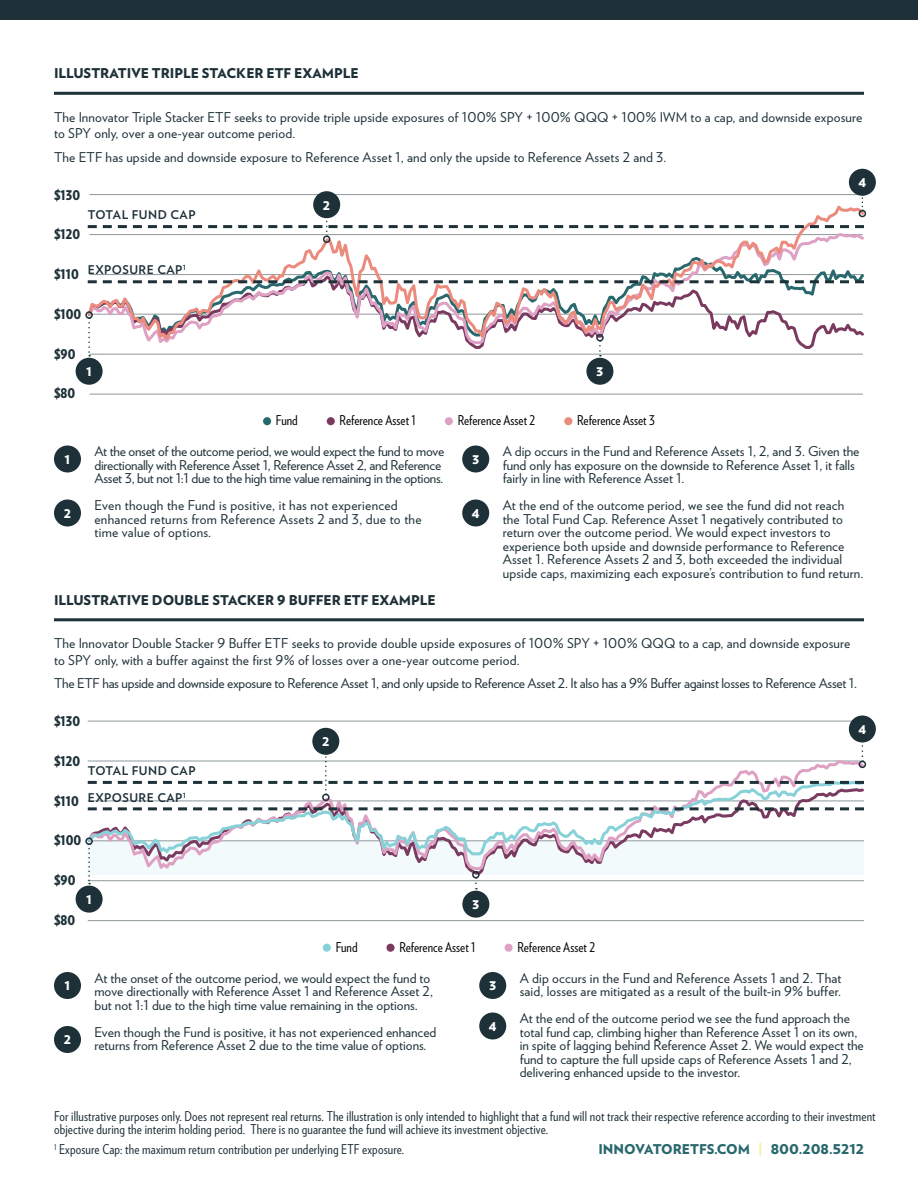
<style>
.page{position:relative;width:918px;height:1188px;background:#fff}
.page>*{position:absolute;margin:0;border:0;box-sizing:border-box;transform-origin:0 0}
.t1{font:13.5px/13.5px "Verlag";color:#1e3138}
.t2{font:13.5px/13.5px "Verlag Condensed";letter-spacing:.01em;color:#1e3138}
.t3{font:13.5px/13.5px "Verlag";letter-spacing:-.02em;color:#1e3138}
.t4{font:13.5px/13.5px "Verlag";letter-spacing:.02em;color:#1e3138}
.t5{font:13.5px "Verlag Condensed";color:#000}
.t6{font:900 13.5px "Verlag";color:#1e3138}
.t7{font:900 13.5px "Verlag Condensed";color:#1e3138}
.t8{font:900 13.5px "Verlag";color:#29686d}
.t9{font:700 12px "Verlag";letter-spacing:.04em;color:#1e3138}
.t10{font:900 12px "Verlag";color:#fff}
.s1{color:#f0ee91}
</style>
<div class="page">
<div style="left:0;top:0;width:918px;height:20px;background:#1e3138"></div>
<hr style="left:54px;top:92px;width:810px;height:3px;background:#1e3138">
<hr style="left:54px;top:618px;width:810px;height:3px;background:#1e3138">
<div style="left:54px;top:446px;width:27px;height:26px;background:#1e3138;border-radius:50%"></div>
<div style="left:462px;top:446px;width:27px;height:26px;background:#1e3138;border-radius:50%"></div>
<div style="left:54px;top:500px;width:27px;height:26px;background:#1e3138;border-radius:50%"></div>
<div style="left:462px;top:500px;width:27px;height:26px;background:#1e3138;border-radius:50%"></div>
<div style="left:54px;top:972px;width:27px;height:27px;background:#1e3138;border-radius:50%"></div>
<div style="left:54px;top:1026px;width:27px;height:27px;background:#1e3138;border-radius:50%"></div>
<div style="left:479px;top:972px;width:27px;height:27px;background:#1e3138;border-radius:50%"></div>
<div style="left:479px;top:1012px;width:27px;height:28px;background:#1e3138;border-radius:50%"></div>
<div style="left:263px;top:417px;width:8px;height:8px;background:#29686d;border-radius:50%"></div>
<div style="left:327px;top:417px;width:8px;height:8px;background:#7a3a60;border-radius:50%"></div>
<div style="left:445px;top:417px;width:8px;height:8px;background:#dea1c4;border-radius:50%"></div>
<div style="left:564px;top:417px;width:8px;height:8px;background:#eb8b7d;border-radius:50%"></div>
<div style="left:323px;top:944px;width:8px;height:8px;background:#87d1d8;border-radius:50%"></div>
<div style="left:386px;top:944px;width:9px;height:8px;background:#7a3a60;border-radius:50%"></div>
<div style="left:505px;top:944px;width:8px;height:8px;background:#dea1c4;border-radius:50%"></div>
<hr style="left:90px;top:394px;width:773px;height:1px;background:#8f989c">
<hr style="left:90px;top:354px;width:773px;height:1px;background:#8f989c">
<svg style="left:87px;top:210px;width:780px;height:135px"></svg>
<svg style="left:88px;top:280px;width:776px;height:3px"></svg>
<div style="left:76px;top:358px;width:27px;height:27px;background:#1e3138;border-radius:50%"></div>
<svg style="left:88px;top:319px;width:2px;height:38px"></svg>
<div style="left:85px;top:311px;width:8px;height:8px;border:2px solid #1e3138;border-radius:50%"></div>
<div style="left:586px;top:358px;width:27px;height:27px;background:#1e3138;border-radius:50%"></div>
<svg style="left:599px;top:341px;width:2px;height:16px"></svg>
<div style="left:596px;top:334px;width:8px;height:7px;border:2px solid #1e3138;border-radius:50%"></div>
<svg style="left:313px;top:191px;width:27px;height:27px"></svg>
<div style="left:323px;top:236px;width:7px;height:7px;border:2px solid #1e3138;border-radius:50%"></div>
<div style="left:849px;top:169px;width:27px;height:27px;background:#1e3138;border-radius:50%"></div>
<svg style="left:88px;top:194px;width:776px;height:43px"></svg>
<div style="left:859px;top:210px;width:7px;height:7px;border:2px solid #1e3138;border-radius:50%"></div>
<hr style="left:88px;top:920px;width:776px;height:1px;background:#8f989c">
<hr style="left:88px;top:880px;width:776px;height:1px;background:#8f989c">
<hr style="left:88px;top:721px;width:776px;height:1px;background:#8f989c">
<svg style="left:87px;top:874px;width:777px;height:3px"></svg>
<div style="left:87px;top:760px;width:780px;height:114px;background:#f3fafb"></div>
<svg style="left:86px;top:779px;width:780px;height:79px"></svg>
<svg style="left:88px;top:807px;width:776px;height:3px"></svg>
<div style="left:76px;top:886px;width:27px;height:27px;background:#1e3138;border-radius:50%"></div>
<svg style="left:88px;top:845px;width:2px;height:39px"></svg>
<div style="left:85px;top:837px;width:8px;height:8px;border:2px solid #1e3138;border-radius:50%"></div>
<div style="left:462px;top:891px;width:27px;height:27px;background:#1e3138;border-radius:50%"></div>
<svg style="left:475px;top:878px;width:2px;height:11px"></svg>
<div style="left:472px;top:871px;width:8px;height:7px;border:2px solid #1e3138;border-radius:50%"></div>
<div style="left:312px;top:728px;width:27px;height:27px;background:#1e3138;border-radius:50%"></div>
<div style="left:322px;top:794px;width:8px;height:7px;border:2px solid #1e3138;border-radius:50%"></div>
<div style="left:849px;top:716px;width:27px;height:26px;background:#1e3138;border-radius:50%"></div>
<svg style="left:88px;top:741px;width:776px;height:54px"></svg>
<div style="left:859px;top:761px;width:7px;height:7px;border:2px solid #1e3138;border-radius:50%"></div>
<p class="t6" style="left:54px;top:62px;width:306px">ILLUSTRATIVE TRIPLE STACKER ETF EXAMPLE</p>
<p class="t1" style="left:54px;top:108px;width:810px;line-height:16.5px">The Innovator Triple Stacker ETF seeks to provide triple upside exposures of 100% SPY + 100% QQQ + 100% IWM to a cap, and downside exposure to SPY only, over a one-year outcome period.</p>
<p class="t1" style="left:54px;top:149px;width:614px">The ETF has upside and downside exposure to Reference Asset 1, and only the upside to Reference Assets 2 and 3.</p>
<p class="t7" style="left:54px;top:184px;width:28px">$130</p>
<p class="t7" style="left:54px;top:224px;width:28px">$120</p>
<p class="t7" style="left:54px;top:264px;width:26px">$110</p>
<p class="t7" style="left:54px;top:303px;width:29px">$100</p>
<p class="t7" style="left:54px;top:343px;width:23px">$90</p>
<p class="t7" style="left:54px;top:383px;width:23px">$80</p>
<p class="t10" style="left:323px;top:195px;width:9px">2</p>
<p class="t9" style="left:88px;top:205px;width:109px">TOTAL FUND CAP</p>
<p class="t9" style="left:88px;top:261px;width:100px">EXPOSURE CAP<sup>1</sup></p>
<p class="t10" style="left:86px;top:362px;width:7px">1</p>
<p class="t10" style="left:596px;top:362px;width:9px">3</p>
<p class="t5" style="left:276px;top:411px;width:23px">Fund</p>
<p class="t5" style="left:340px;top:411px;width:78px">Reference Asset 1</p>
<p class="t5" style="left:458px;top:411px;width:79px">Reference Asset 2</p>
<p class="t5" style="left:577px;top:411px;width:79px">Reference Asset 3</p>
<p class="t10" style="left:858px;top:173px;width:9px">4</p>
<p class="t10" style="left:65px;top:450px;width:7px">1</p>
<p class="t3" style="left:94px;top:444px;width:351px">At the onset of the outcome period, we would expect the fund to move directionally with Reference Asset 1, Reference Asset 2, and Reference<br>Asset 3, but not 1:1 due to the high time value remaining in the options.</p>
<p class="t10" style="left:472px;top:450px;width:9px">3</p>
<p class="t1" style="left:503px;top:444px;width:358px">A dip occurs in the Fund and Reference Assets 1, 2, and 3. Given the fund only has exposure on the downside to Reference Asset 1, it falls fairly in line with Reference Asset 1.</p>
<p class="t10" style="left:64px;top:504px;width:9px">2</p>
<p class="t4" style="left:94px;top:498px;width:329px">Even though the Fund is positive, it has not experienced enhanced returns from Reference Assets 2 and 3, due to the time value of options.</p>
<p class="t10" style="left:472px;top:504px;width:9px">4</p>
<p class="t1" style="left:503px;top:498px;width:362px">At the end of the outcome period, we see the fund did not reach the Total Fund Cap. Reference Asset 1 negatively contributed to return over the outcome period. We would expect investors to experience both upside and downside performance to Reference Asset 1. Reference Assets 2 and 3, both exceeded the individual upside caps, maximizing each exposure’s contribution to fund return.</p>
<p class="t6" style="left:54px;top:589px;width:383px">ILLUSTRATIVE DOUBLE STACKER 9 BUFFER ETF EXAMPLE</p>
<p class="t1" style="left:54px;top:635px;width:798px;line-height:16.5px">The Innovator Double Stacker 9 Buffer ETF seeks to provide double upside exposures of 100% SPY + 100% QQQ to a cap, and downside exposure to SPY only, with a buffer against the first 9% of losses over a one-year outcome period.</p>
<p class="t3" style="left:54px;top:676px;width:805px">The ETF has upside and downside exposure to Reference Asset 1, and only upside to Reference Asset 2. It also has a 9% Buffer against losses to Reference Asset 1.</p>
<p class="t7" style="left:54px;top:711px;width:28px">$130</p>
<p class="t7" style="left:54px;top:751px;width:28px">$120</p>
<p class="t7" style="left:54px;top:790px;width:26px">$110</p>
<p class="t7" style="left:54px;top:830px;width:29px">$100</p>
<p class="t7" style="left:54px;top:870px;width:23px">$90</p>
<p class="t7" style="left:54px;top:909px;width:23px">$80</p>
<p class="t9" style="left:88px;top:761px;width:109px">TOTAL FUND CAP</p>
<p class="t9" style="left:88px;top:788px;width:100px">EXPOSURE CAP<sup>1</sup></p>
<p class="t10" style="left:86px;top:890px;width:7px">1</p>
<p class="t10" style="left:322px;top:732px;width:9px">2</p>
<p class="t10" style="left:472px;top:895px;width:9px">3</p>
<p class="t5" style="left:336px;top:937px;width:23px">Fund</p>
<p class="t5" style="left:399px;top:937px;width:78px">Reference Asset 1</p>
<p class="t5" style="left:517px;top:937px;width:79px">Reference Asset 2</p>
<p class="t10" style="left:858px;top:720px;width:9px">4</p>
<p class="t10" style="left:65px;top:976px;width:7px">1</p>
<p class="t1" style="left:94px;top:971px;width:340px">At the onset of the outcome period, we would expect the fund to move directionally with Reference Asset 1 and Reference Asset 2, but not 1:1 due to the high time value remaining in the options.</p>
<p class="t10" style="left:64px;top:1030px;width:9px">2</p>
<p class="t1" style="left:94px;top:1025px;width:344px">Even though the Fund is positive, it has not experienced enhanced returns from Reference Asset 2 due to the time value of options.</p>
<p class="t10" style="left:489px;top:976px;width:9px">3</p>
<p class="t1" style="left:520px;top:971px;width:323px">A dip occurs in the Fund and Reference Assets 1 and 2. That said, losses are mitigated as a result of the built-in 9% buffer.</p>
<p class="t10" style="left:489px;top:1017px;width:9px">4</p>
<p class="t1" style="left:520px;top:1011px;width:346px">At the end of the outcome period we see the fund approach the total fund cap, climbing higher than Reference Asset 1 on its own, in spite of lagging behind Reference Asset 2. We would expect the fund to capture the full upside caps of Reference Assets 1 and 2, delivering enhanced upside to the investor.</p>
<p class="t2" style="left:54px;top:1108px;width:823px">For illustrative purposes only. Does not represent real returns. The illustration is only intended to highlight that a fund will not track their respective reference according to their investment objective during the interim holding period. There is no guarantee the fund will achieve its investment objective.</p>
<p class="t2" style="left:54px;top:1142px;width:352px"><sup>1</sup> Exposure Cap: the maximum return contribution per underlying ETF exposure.</p>
<p class="t8" style="left:598px;top:1138px;width:267px">INNOVATORETFS.COM <span class="s1">|</span> 800.208.5212</p>
</div>
